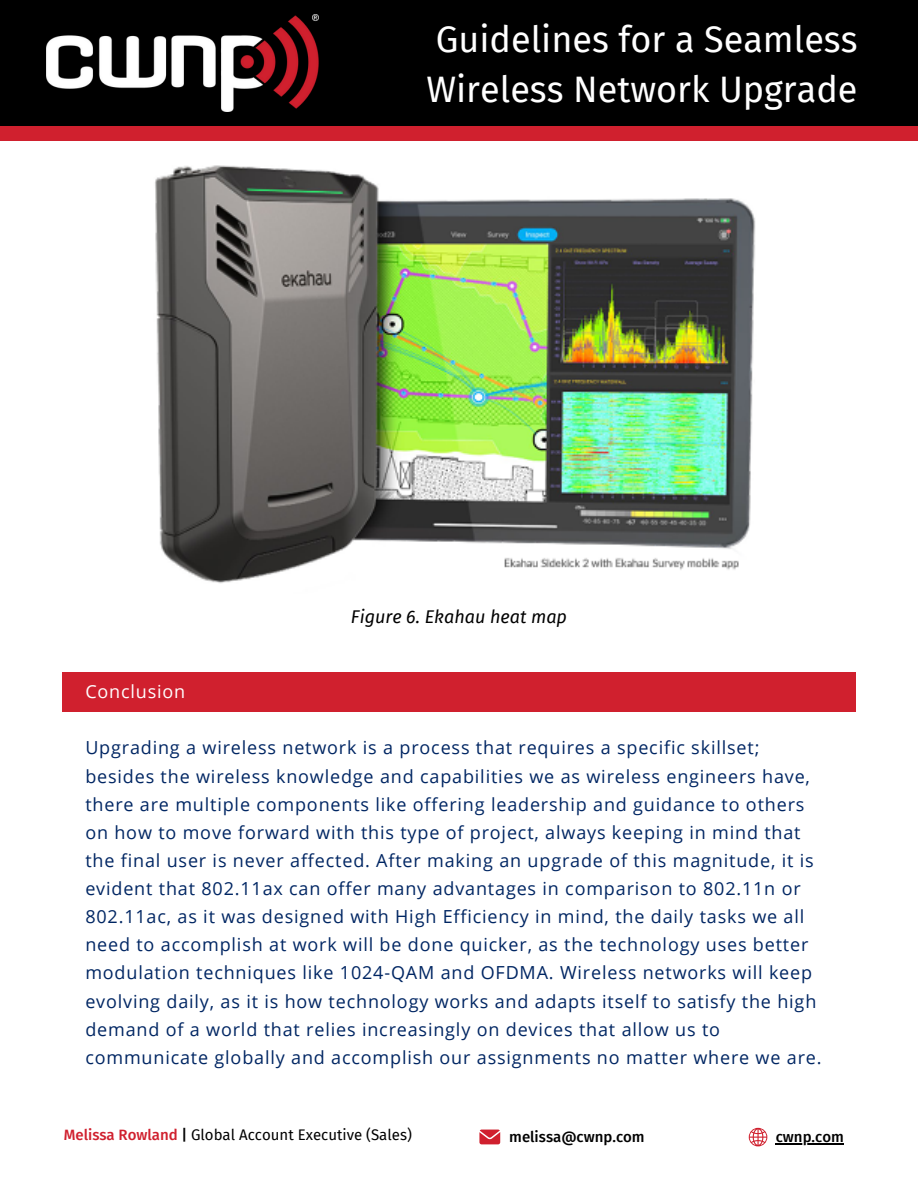
<style>
.page{position:relative;width:918px;height:1188px;background:#fff}
.page>*{position:absolute;margin:0;border:0;box-sizing:border-box;transform-origin:0 0}
.t1{font:36px/49.5px "Fira Sans";color:#fff}
.t2{font:18px/28.2px "Open Sans";letter-spacing:.045em;color:#002663}
.t3{font:italic 18px "Fira Sans";color:#000}
.t4{font:18px "Open Sans";letter-spacing:.045em;color:#fff}
.t5{font:15px "Fira Sans";color:#000}
.t6{font:500 15px "Fira Sans";color:#000}
.s1{font-weight:500;color:#d0202e}
.s2{font-weight:500}
</style>
<div class="page">
<div style="left:0;top:37px;width:918px;height:104px;background:#d0202e"></div>
<div style="left:0;top:0;width:918px;height:126px;background:#000"></div>
<svg style="left:479px;top:1130px;width:21px;height:14px"></svg>
<svg style="left:749px;top:1128px;width:18px;height:18px"></svg>
<hr style="left:776px;top:1143px;width:68px;height:1px;background:#000">
<img style="left:46px;top:14px;width:272px;height:98px">
<div style="left:62px;top:673px;width:794px;height:39px;background:#d0202e"></div>
<img style="left:155px;top:165px;width:601px;height:419px">
<h2 class="t1" style="left:426px;top:16px;width:433px">Guidelines for a Seamless<br>Wireless Network Upgrade</h2>
<h2 class="t4" style="left:85px;top:679px;width:101px">Conclusion</h2>
<p class="t3" style="left:351px;top:606px;width:218px">Figure 6. Ekahau heat map</p>
<h2 class="t2" style="left:85px;top:733px;width:738px">Upgrading a wireless network is a process that requires a specific skillset; besides the wireless knowledge and capabilities we as wireless engineers have, there are multiple components like offering leadership and guidance to others on how to move forward with this type of project, always keeping in mind that the final user is never affected. After making an upgrade of this magnitude, it is evident that 802.11ax can offer many advantages in comparison to 802.11n or 802.11ac, as it was designed with High Efficiency in mind, the daily tasks we all need to accomplish at work will be done quicker, as the technology uses better modulation techniques like 1024-QAM and OFDMA. Wireless networks will keep evolving daily, as it is how technology works and adapts itself to satisfy the high demand of a world that relies increasingly on devices that allow us to communicate globally and accomplish our assignments no matter where we are.</h2>
<h1 class="t5" style="left:64px;top:1126px;width:350px"><span class="s1">Melissa Rowland</span> <span class="s2">|</span> Global Account Executive (Sales)</h1>
<p class="t6" style="left:509px;top:1128px;width:137px">melissa@cwnp.com</p>
<p class="t6" style="left:776px;top:1128px;width:70px">cwnp.com</p>
</div>
